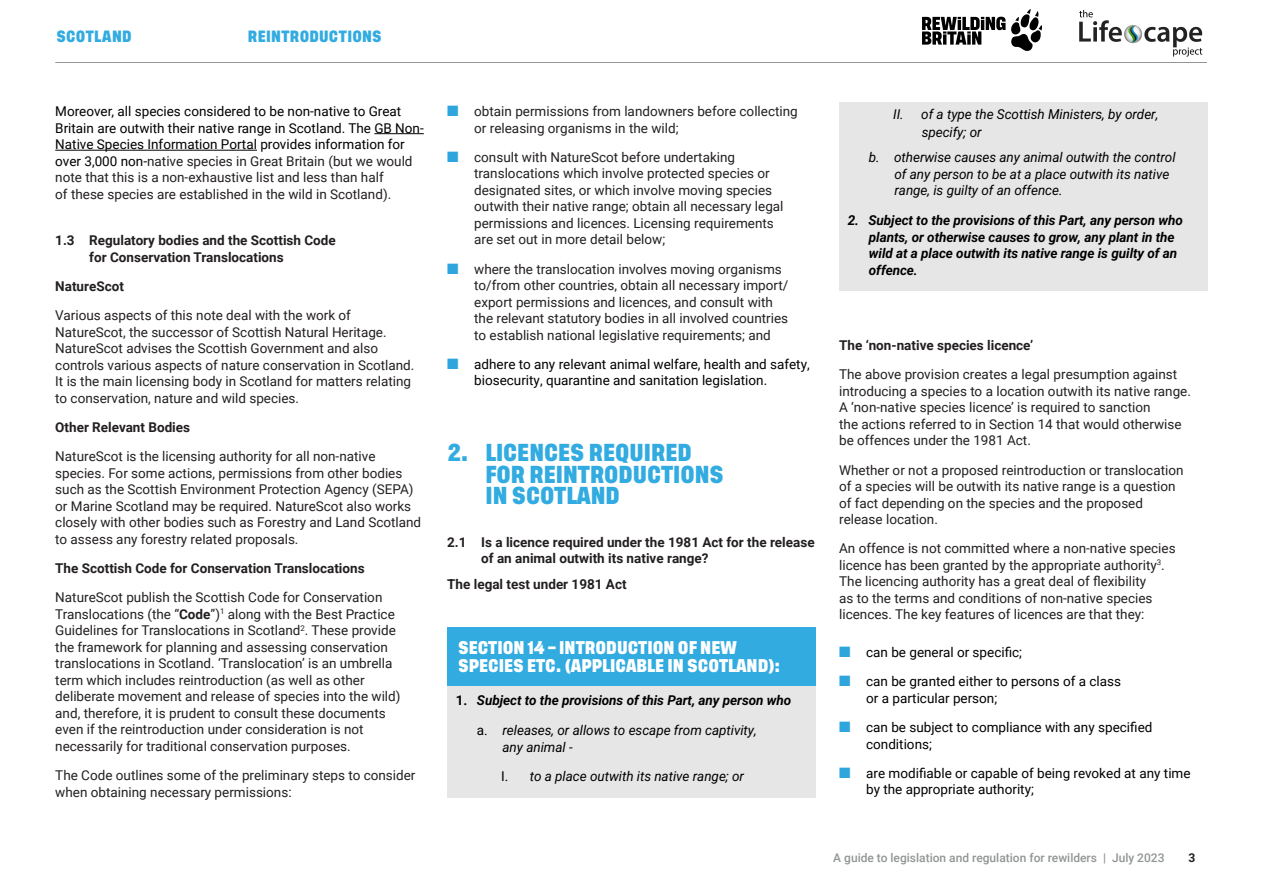
<style>
.page{position:relative;width:1263px;height:893px;background:#fff}
.page>*{position:absolute;margin:0;border:0;box-sizing:border-box;transform-origin:0 0}
.t1{font:600 18px/21.6px "Tusker Grotesk 7600";color:#32abe1}
.t2{font:13.5px/16.5px "Roboto";color:#231f20}
.t3{font:13.5px/16.5px "Roboto";color:#000001}
.t4{font:700 13.5px/16.5px "Roboto";color:#231f20}
.t5{font:italic 13.5px/16.5px "Roboto";color:#000001}
.t6{font:italic 700 13.5px/16.5px "Roboto";color:#000001}
.t7{font:600 13.5px/18px "Tusker Grotesk 7600";color:#fff}
.t8{font:500 12px "Roboto";color:#929595}
.t9{font:600 12px "Tusker Grotesk 7600";letter-spacing:.02em;color:#32abe1}
.t10{font:600 12px "Tusker Grotesk 7600";letter-spacing:.04em;color:#32abe1}
.t11{font:700 12px "Roboto";color:#231f20}
.s1{color:#231f20}
.s2{font-weight:700}
.s3{color:#2ea6dd}
.s4{font-style:normal}
</style>
<div class="page">
<hr style="left:55px;top:62px;width:1152px;height:1px;background:#929595">
<hr style="left:374px;top:133px;width:50px;height:1px;background:#000001">
<hr style="left:55px;top:150px;width:202px;height:1px;background:#000001">
<div style="left:447px;top:627px;width:369px;height:60px;background:#32abe1"></div>
<div style="left:447px;top:687px;width:369px;height:111px;background:#e5e6e5"></div>
<div style="left:839px;top:102px;width:369px;height:188px;background:#e5e6e5"></div>
<img style="left:923px;top:9px;width:118px;height:42px">
<img style="left:1079px;top:10px;width:124px;height:47px">
<p class="t10" style="left:56px;top:29px;width:77px">SCOTLAND</p>
<p class="t9" style="left:248px;top:29px;width:135px">REINTRODUCTIONS</p>
<p class="t3" style="left:55px;top:103px;width:370px">Moreover, all species considered to be non-native to Great Britain are outwith their native range in Scotland. The GB Non-Native Species Information Portal provides information for over 3,000 non-<span class="s1">native species in Great Britain (but we would note that this is a non-exhaustive list and less than half<br>of these species are established in the wild in Scotland).</span></p>
<p class="t4" style="left:89px;top:232px;width:248px;text-indent:-34px">1.3 Regulatory bodies and the Scottish Code for Conservation Translocations</p>
<p class="t4" style="left:55px;top:277px;width:70px">NatureScot</p>
<p class="t2" style="left:55px;top:307px;width:361px">Various aspects of this note deal with the work of NatureScot, the successor of Scottish Natural Heritage.<br>NatureScot advises the Scottish Government and also controls various aspects of nature conservation in Scotland.<br>It is the main licensing body in Scotland for matters relating to conservation, nature and wild species.</p>
<p class="t4" style="left:55px;top:418px;width:136px">Other Relevant Bodies</p>
<p class="t2" style="left:55px;top:448px;width:367px">NatureScot is the licensing authority for all non-native species. For some actions, permissions from other bodies such as the Scottish Environment Protection Agency (SEPA) or Marine Scotland may be required. NatureScot also works closely with other bodies such as Forestry and Land Scotland to assess any forestry related proposals.</p>
<p class="t4" style="left:55px;top:559px;width:311px">The Scottish Code for Conservation Translocations</p>
<p class="t2" style="left:55px;top:589px;width:347px">NatureScot publish the Scottish Code for Conservation Translocations (the “<span class="s2">Code</span>”)<sup>1</sup> along with the Best Practice Guidelines for Translocations in Scotland<sup>2</sup>. These provide the framework for planning and assessing conservation translocations in Scotland. ‘Translocation’ is an umbrella term which includes reintroduction (as well as other deliberate movement and release of species into the wild) and, therefore, it is prudent to consult these documents even if the reintroduction under consideration is not necessarily for traditional conservation purposes.</p>
<p class="t2" style="left:55px;top:766px;width:362px">The Code outlines some of the preliminary steps to consider when obtaining necessary permissions:</p>
<p class="t2" style="left:474px;top:103px;width:325px;text-indent:-27px"><span class="s3">■</span> obtain permissions from landowners before collecting or releasing organisms in the wild;</p>
<p class="t2" style="left:474px;top:148px;width:311px;text-indent:-27px"><span class="s3">■</span> consult with NatureScot before undertaking translocations which involve protected species or designated sites, or which involve moving species outwith their native range; obtain all necessary legal permissions and licences. Licensing requirements are set out in more detail below;</p>
<p class="t2" style="left:474px;top:260px;width:316px;text-indent:-27px"><span class="s3">■</span> where the translocation involves moving organisms to/from other countries, obtain all necessary import/ export permissions and licences, and consult with the relevant statutory bodies in all involved countries to establish national legislative requirements; and</p>
<p class="t3" style="left:474px;top:355px;width:337px;text-indent:-27px"><span class="s3">■</span> adhere to any relevant animal welfare, health and safety, biosecurity, quarantine and sanitation legislation.</p>
<h1 class="t1" style="left:485px;top:443px;width:240px;text-indent:-38px">2. LICENCES REQUIRED<br>FOR REINTRODUCTIONS<br>IN SCOTLAND</h1>
<p class="t4" style="left:481px;top:533px;width:335px;text-indent:-34px">2.1 Is a licence required under the 1981 Act for the release of an animal outwith its native range?</p>
<p class="t4" style="left:447px;top:575px;width:181px">The legal test under 1981 Act</p>
<p class="t7" style="left:458px;top:640px;width:324px">SECTION 14 – INTRODUCTION OF NEW<br>SPECIES ETC. (APPLICABLE IN SCOTLAND):</p>
<p class="t6" style="left:456px;top:692px;width:337px"><span class="s4">1.</span> Subject to the provisions of this Part, any person who</p>
<p class="t5" style="left:502px;top:722px;width:256px;text-indent:-26px"><span class="s4">a.</span> releases, or allows to escape from captivity, any animal -</p>
<p class="t5" style="left:501px;top:767px;width:244px"><span class="s4">I.</span> to a place outwith its native range; or</p>
<p class="t5" style="left:922px;top:105px;width:238px;line-height:18px;text-indent:-28px">II. of a type the Scottish Ministers, by order, specify; or</p>
<p class="t5" style="left:894px;top:149px;width:283px;text-indent:-26px">b. otherwise causes any animal outwith the control of any person to be at a place outwith its native range, is guilty of an offence.</p>
<p class="t6" style="left:869px;top:212px;width:315px;text-indent:-21px">2. Subject to the provisions of this Part, any person who plants, or otherwise causes to grow, any plant in the wild at a place outwith its native range is guilty of an offence.</p>
<p class="t4" style="left:839px;top:336px;width:196px">The ‘non-native species licence’</p>
<p class="t2" style="left:839px;top:366px;width:353px">The above provision creates a legal presumption against introducing a species to a location outwith its native range.<br>A ‘non-native species licence’ is required to sanction<br>the actions referred to in Section 14 that would otherwise be offences under the 1981 Act.</p>
<p class="t2" style="left:839px;top:461px;width:346px">Whether or not a proposed reintroduction or translocation of a species will be outwith its native range is a question of fact depending on the species and the proposed release location.</p>
<p class="t2" style="left:839px;top:540px;width:338px">An offence is not committed where a non-native species licence has been granted by the appropriate authority<sup>3</sup>.<br>The licencing authority has a great deal of flexibility<br>as to the terms and conditions of non-native species licences. The key features of licences are that they:</p>
<p class="t3" style="left:839px;top:644px;width:184px"><span class="s3">■</span> can be general or specific;</p>
<p class="t3" style="left:866px;top:673px;width:256px;text-indent:-27px"><span class="s3">■</span> can be granted either to persons of a class or a particular person;</p>
<p class="t3" style="left:866px;top:719px;width:288px;text-indent:-27px"><span class="s3">■</span> can be subject to compliance with any specified conditions;</p>
<p class="t3" style="left:866px;top:764px;width:326px;text-indent:-27px"><span class="s3">■</span> are modifiable or capable of being revoked at any time by the appropriate authority;</p>
<p class="t8" style="left:833px;top:849px;width:333px">A guide to legislation and regulation for rewilders | July 2023</p>
<p class="t11" style="left:1188px;top:849px;width:8px">3</p>
</div>
